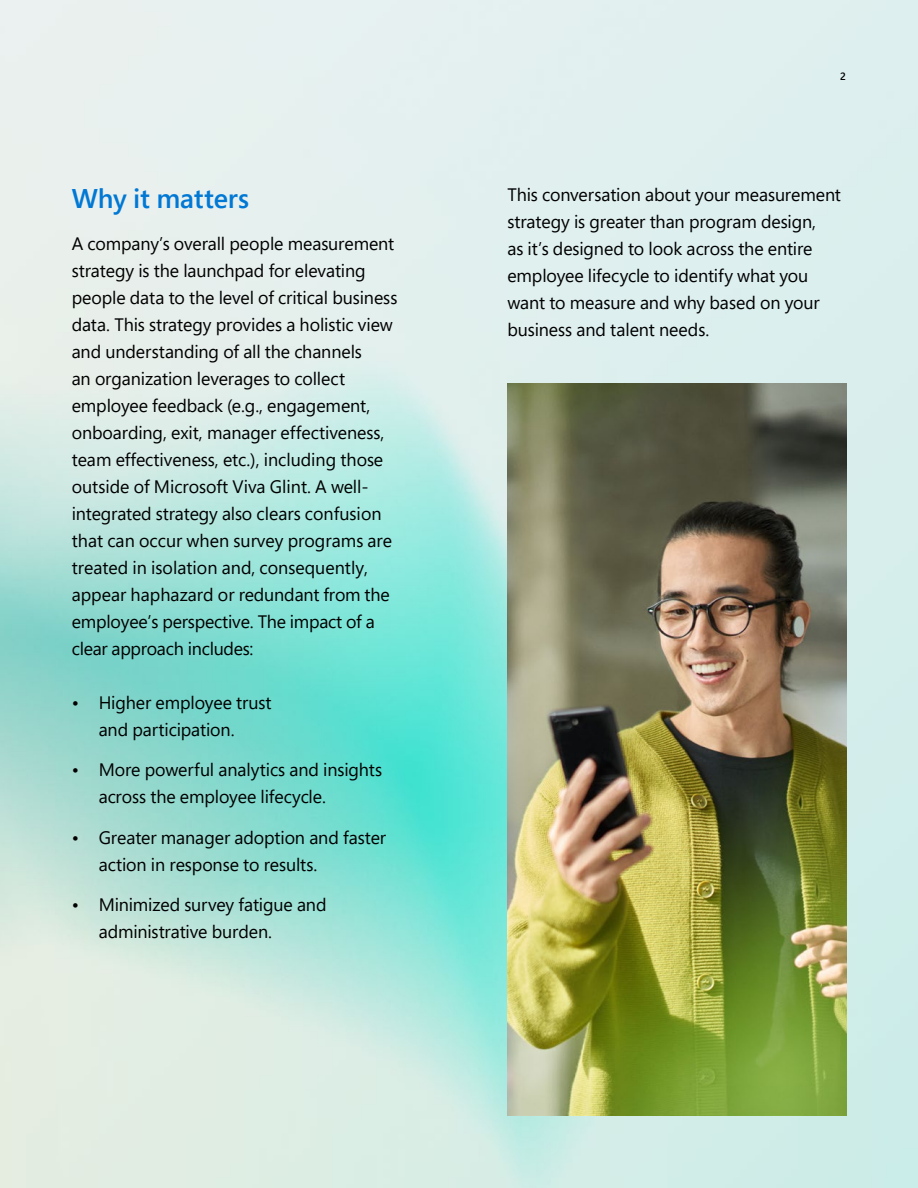
<style>
.page{position:relative;width:918px;height:1188px;background:#fff}
.page>*{position:absolute;margin:0;border:0;box-sizing:border-box;transform-origin:0 0}
.Body_copy{font:600 27px "Segoe Pro";letter-spacing:-.005em;color:#0078d4}
.Body_copy-2{font:18px/27px "Segoe Pro";letter-spacing:-.005em;color:#000}
.Bulleted_list{font:18px/27px "Segoe Pro";letter-spacing:-.005em;color:#000}
.Page{font:600 10.5px "Segoe Pro";color:#000}
</style>
<div class="page">
<img style="left:0;top:0;width:918px;height:1188px">
<img style="left:507px;top:384px;width:339px;height:732px">
<p class="Body_copy" style="left:72px;top:180px;width:179px">Why it matters</p>
<p class="Body_copy-2" style="left:72px;top:229px;width:327px">A company’s overall people measurement strategy is the launchpad for elevating people data to the level of critical business data. This strategy provides a holistic view and understanding of all the channels<br>an organization leverages to collect employee feedback (e.g., engagement, onboarding, exit, manager effectiveness, team effectiveness, etc.), including those outside of Microsoft Viva Glint. A well&shy;integrated strategy also clears confusion that can occur when survey programs are treated in isolation and, consequently, appear haphazard or redundant from the employee’s perspective. The impact of a clear approach includes:</p>
<p class="Body_copy-2" style="left:72px;top:688px;width:201px;text-align:center">• Higher employee trust and participation.</p>
<p class="Body_copy-2" style="left:99px;top:756px;width:285px;text-indent:-27px">• More powerful analytics and insights across the employee lifecycle.</p>
<p class="Body_copy-2" style="left:99px;top:823px;width:289px;text-indent:-27px">• Greater manager adoption and faster action in response to results.</p>
<p class="Body_copy-2" style="left:99px;top:891px;width:229px;text-indent:-27px">• Minimized survey fatigue and administrative burden.</p>
<p class="Page" style="left:840px;top:69px;width:7px">2</p>
<p class="Bulleted_list" style="left:507px;top:181px;width:335px">This conversation about your measurement strategy is greater than program design,<br>as it’s designed to look across the entire employee lifecycle to identify what you want to measure and why based on your business and talent needs.</p>
</div>
